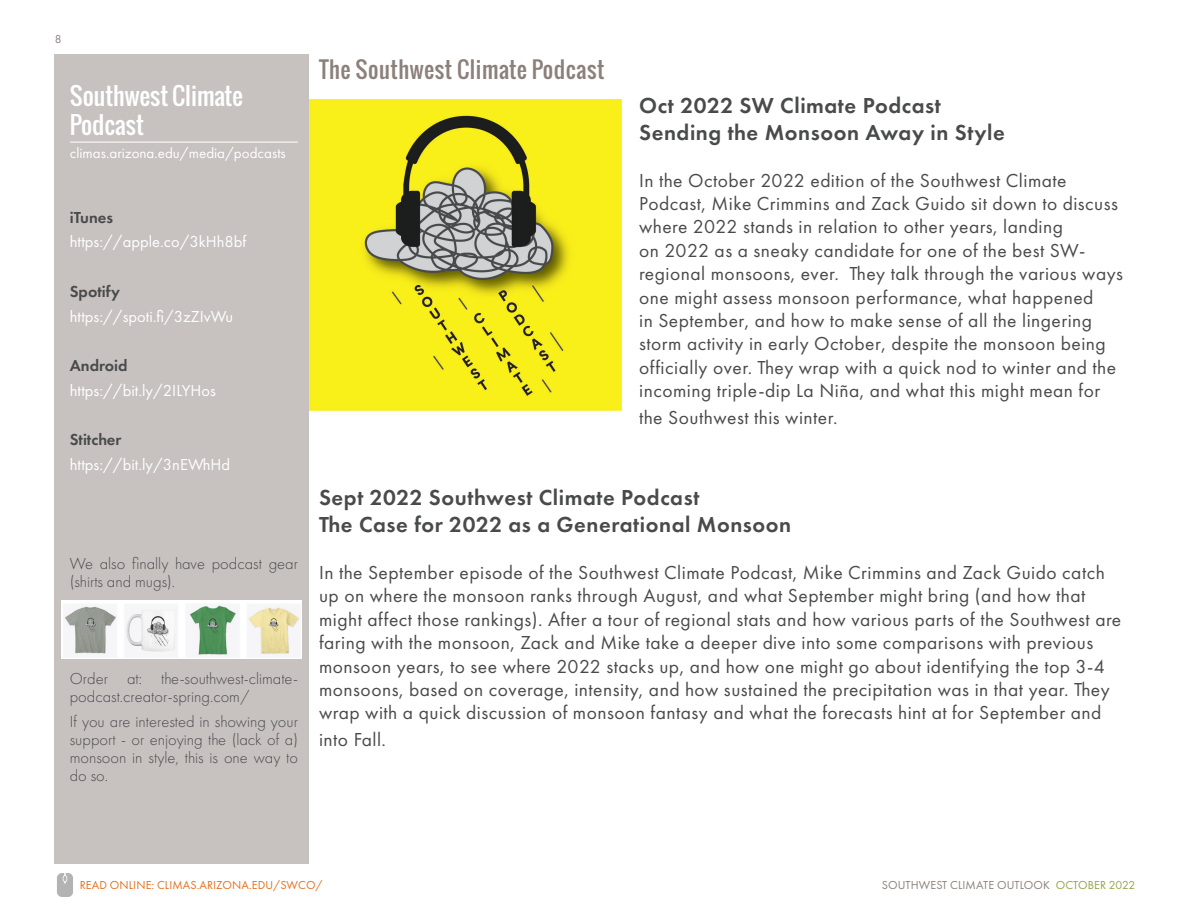
<style>
.page{position:relative;width:1188px;height:918px;background:#fff}
.page>*{position:absolute;margin:0;border:0;box-sizing:border-box;transform-origin:0 0}
.headline_white___ru{font:24px/28.8px "Oswald";color:#fff}
.subhead{font:600 22.5px "Futura PT";letter-spacing:.025em;color:#494a4a}
.headline{font:22.5px "Oswald";letter-spacing:.025em;color:#8c807a}
.subhead-2{font:19.5px/23.4px "Futura PT";letter-spacing:.025em;color:#494a4a}
.body{font:300 16.5px/18px "Futura PT";color:#494a4a}
.body-2{font:16.5px "Futura PT";color:#fff}
.body-3{font:600 16.5px "Futura PT";color:#494a4a}
.subhead-3{font:15px "Futura PT";color:#fff}
.t1{font:12px "Futura PT";letter-spacing:.01em;color:#8c807a}
.t2{font:12px "Futura PT";letter-spacing:.01em;color:#e4701e}
.s1{color:#93a445}
</style>
<div class="page">
<img style="left:57px;top:874px;width:16px;height:22px">
<div style="left:54px;top:54px;width:255px;height:810px;background:#c7c1c0"></div>
<hr style="left:70px;top:142px;width:228px;height:1px;background:#fff">
<img style="left:310px;top:99px;width:311px;height:312px">
<img style="left:62px;top:600px;width:240px;height:59px">
<p class="t1" style="left:55px;top:32px;width:8px">8</p>
<p class="headline_white___ru" style="left:70px;top:81px;width:175px">Southwest Climate<br>Podcast</p>
<p class="subhead-3" style="left:70px;top:144px;width:218px">climas.arizona.edu/media/podcasts</p>
<p class="body-3" style="left:70px;top:207px;width:45px">iTunes</p>
<p class="body-2" style="left:70px;top:232px;width:178px">https://apple.co/3kHh8bf</p>
<p class="body-3" style="left:70px;top:281px;width:52px">Spotify</p>
<p class="body-2" style="left:70px;top:306px;width:165px">https://spoti.fi/3zZIvWu</p>
<p class="body-3" style="left:70px;top:355px;width:59px">Android</p>
<p class="body-2" style="left:70px;top:381px;width:148px">https://bit.ly/2ILYHos</p>
<p class="body-3" style="left:70px;top:430px;width:53px">Stitcher</p>
<p class="body-2" style="left:70px;top:455px;width:162px">https://bit.ly/3nEWhHd</p>
<p class="body" style="left:70px;top:555px;width:230px">We also finally have podcast gear (shirts and mugs).</p>
<p class="body" style="left:70px;top:670px;width:230px">Order at: the-southwest-climate&shy;podcast.creator-spring.com/</p>
<p class="body" style="left:70px;top:712px;width:230px;text-align:justify">If you are interested in showing your support - or enjoying the (lack of a) monsoon in style, this is one way to do so.</p>
<p class="headline" style="left:319px;top:52px;width:287px">The Southwest Climate Podcast</p>
<p class="subhead" style="left:639px;top:91px;width:303px">Oct 2022 SW Climate Podcast</p>
<p class="subhead" style="left:639px;top:118px;width:367px">Sending the Monsoon Away in Style</p>
<p class="subhead-2" style="left:639px;top:168px;width:485px">In the October 2022 edition of the Southwest Climate Podcast, Mike Crimmins and Zack Guido sit down to discuss where 2022 stands in relation to other years, landing<br>on 2022 as a sneaky candidate for one of the best SW&shy;regional monsoons, ever. They talk through the various ways one might assess monsoon performance, what happened<br>in September, and how to make sense of all the lingering storm activity in early October, despite the monsoon being officially over. They wrap with a quick nod to winter and the incoming triple-dip La Niña, and what this might mean for</p>
<p class="subhead-2" style="left:639px;top:406px;width:200px">the Southwest this winter.</p>
<p class="subhead" style="left:319px;top:484px;width:382px">Sept 2022 Southwest Climate Podcast</p>
<p class="subhead" style="left:319px;top:511px;width:474px">The Case for 2022 as a Generational Monsoon</p>
<p class="subhead-2" style="left:319px;top:561px;width:804px">In the September episode of the Southwest Climate Podcast, Mike Crimmins and Zack Guido catch up on where the monsoon ranks through August, and what September might bring (and how that might affect those rankings). After a tour of regional stats and how various parts of the Southwest are faring with the monsoon, Zack and Mike take a deeper dive into some comparisons with previous monsoon years, to see where 2022 stacks up, and how one might go about identifying the top 3-4 monsoons, based on coverage, intensity, and how sustained the precipitation was in that year. They wrap with a quick discussion of monsoon fantasy and what the forecasts hint at for September and</p>
<p class="subhead-2" style="left:319px;top:728px;width:69px">into Fall.</p>
<p class="t2" style="left:80px;top:877px;width:244px">READ ONLINE: CLIMAS.ARIZONA.EDU/SWCO/</p>
<p class="t1" style="left:882px;top:878px;width:255px">SOUTHWEST CLIMATE OUTLOOK <span class="s1">OCTOBER 2022</span></p>
</div>
